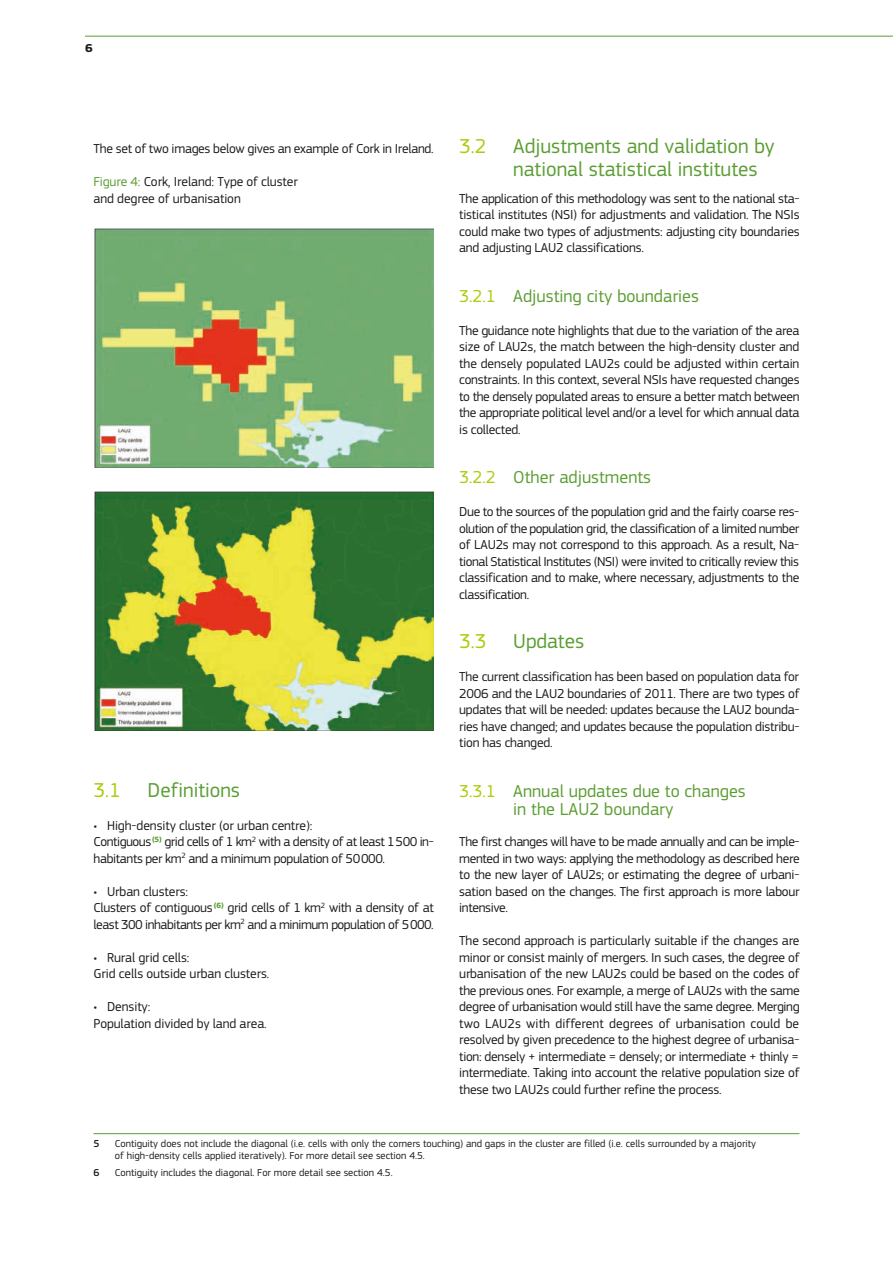
<style>
.page{position:relative;width:893px;height:1263px;background:#fff}
.page>*{position:absolute;margin:0;border:0;box-sizing:border-box;transform-origin:0 0}
.t1{font:21px/22.5px "PF Square Sans Pro";color:#5b9e33}
.t2{font:21px "PF Square Sans Pro";color:#afca0b}
.t3{font:18px/18px "PF Square Sans Pro";color:#5b9e33}
.t4{font:13.5px/16.5px "PF Square Sans Pro";letter-spacing:-.02em;color:#1d1d1b;text-align:justify}
.t5{font:700 12px "PF Square Sans Pro";color:#1d1d1b;scale:1.07 1}
.t6{font:10.5px/12.6px "PF Square Sans Pro";color:#1d1d1b}
.t7{font:500 10.5px "PF Square Sans Pro";color:#1d1d1b}
.s1{color:#5b9e33}
.s2{color:#afca0b}
</style>
<div class="page">
<hr style="left:94px;top:1133px;width:705px;height:1px;background:#5b9e33">
<img style="left:94px;top:228px;width:339px;height:239px">
<img style="left:94px;top:491px;width:339px;height:240px">
<hr style="left:85px;top:36px;width:808px;height:1px;background:#5b9e33">
<p class="t5" style="left:85px;top:41px;width:9px">6</p>
<p class="t4" style="left:94px;top:140px;width:342px">The set of two images below gives an example of Cork in Ireland.</p>
<p class="t4" style="left:94px;top:173px;width:206px"><span class="s1">Figure 4:</span> Cork, Ireland: Type of cluster and degree of urbanisation</p>
<h1 class="t2" style="left:94px;top:777px;width:29px">3.1</h1>
<h1 class="t1" style="left:148px;top:778px;width:94px">Definitions</h1>
<p class="t4" style="left:94px;top:817px;width:341px;text-align:left">• High-density cluster (or urban centre):<br>Contiguous<sup>(5)</sup> grid cells of 1 km<sup>2</sup> with a density of at least 1500 in&shy;habitants per km<sup>2</sup> and a minimum population of 50000.</p>
<p class="t4" style="left:94px;top:883px;width:342px;text-align:left">• Urban clusters:<br>Clusters of contiguous <sup>(6)</sup> grid cells of 1 km<sup>2</sup> with a density of at least 300 inhabitants per km<sup>2</sup> and a minimum population of 5000.</p>
<p class="t4" style="left:94px;top:949px;width:177px">• Rural grid cells:<br>Grid cells outside urban clusters.</p>
<p class="t4" style="left:94px;top:998px;width:175px">• Density:<br>Population divided by land area.</p>
<h1 class="t2" style="left:459px;top:134px;width:29px">3.2</h1>
<h1 class="t1" style="left:513px;top:135px;width:263px">Adjustments and validation by national statistical institutes</h1>
<p class="t4" style="left:459px;top:190px;width:342px">The application of this methodology was sent to the national sta&shy;tistical institutes (NSI) for adjustments and validation. The NSIs could make two types of adjustments: adjusting city boundaries and adjusting LAU2 classifications.</p>
<h2 class="t3" style="left:459px;top:287px;width:241px"><span class="s2">3.2.1</span> Adjusting city boundaries</h2>
<p class="t4" style="left:459px;top:322px;width:342px">The guidance note highlights that due to the variation of the area size of LAU2s, the match between the high-density cluster and the densely populated LAU2s could be adjusted within certain constraints. In this context, several NSIs have requested changes to the densely populated areas to ensure a better match between the appropriate political level and/or a level for which annual data is collected.</p>
<h2 class="t3" style="left:459px;top:468px;width:193px"><span class="s2">3.2.2</span> Other adjustments</h2>
<p class="t4" style="left:459px;top:503px;width:342px">Due to the sources of the population grid and the fairly coarse res&shy;olution of the population grid, the classification of a limited number of LAU2s may not correspond to this approach. As a result, Na&shy;tional Statistical Institutes (NSI) were invited to critically review this classification and to make, where necessary, adjustments to the classification.</p>
<h1 class="t2" style="left:459px;top:629px;width:29px">3.3</h1>
<h1 class="t1" style="left:513px;top:630px;width:72px">Updates</h1>
<p class="t4" style="left:459px;top:668px;width:342px">The current classification has been based on population data for 2006 and the LAU2 boundaries of 2011. There are two types of updates that will be needed: updates because the LAU2 bounda&shy;ries have changed; and updates because the population distribu&shy;tion has changed.</p>
<h2 class="t3" style="left:513px;top:782px;width:234px;text-indent:-54px"><span class="s2">3.3.1</span> Annual updates due to changes in the LAU2 boundary</h2>
<p class="t4" style="left:459px;top:833px;width:342px">The first changes will have to be made annually and can be imple&shy;mented in two ways: applying the methodology as described here to the new layer of LAU2s; or estimating the degree of urbani&shy;sation based on the changes. The first approach is more labour intensive.</p>
<p class="t4" style="left:459px;top:932px;width:342px">The second approach is particularly suitable if the changes are minor or consist mainly of mergers. In such cases, the degree of urbanisation of the new LAU2s could be based on the codes of the previous ones. For example, a merge of LAU2s with the same degree of urbanisation would still have the same degree. Merging two LAU2s with different degrees of urbanisation could be resolved by given precedence to the highest degree of urbanisa&shy;tion: densely + intermediate = densely; or intermediate + thinly = intermediate. Taking into account the relative population size of these two LAU2s could further refine the process.</p>
<p class="t7" style="left:94px;top:1137px;width:8px">5</p>
<p class="t6" style="left:115px;top:1137px;width:643px">Contiguity does not include the diagonal (i.e. cells with only the corners touching) and gaps in the cluster are filled (i.e. cells surrounded by a majority of high-density cells applied iteratively). For more detail see section 4.5.</p>
<p class="t7" style="left:94px;top:1167px;width:8px">6</p>
<p class="t6" style="left:115px;top:1166px;width:279px">Contiguity includes the diagonal. For more detail see section 4.5.</p>
</div>
